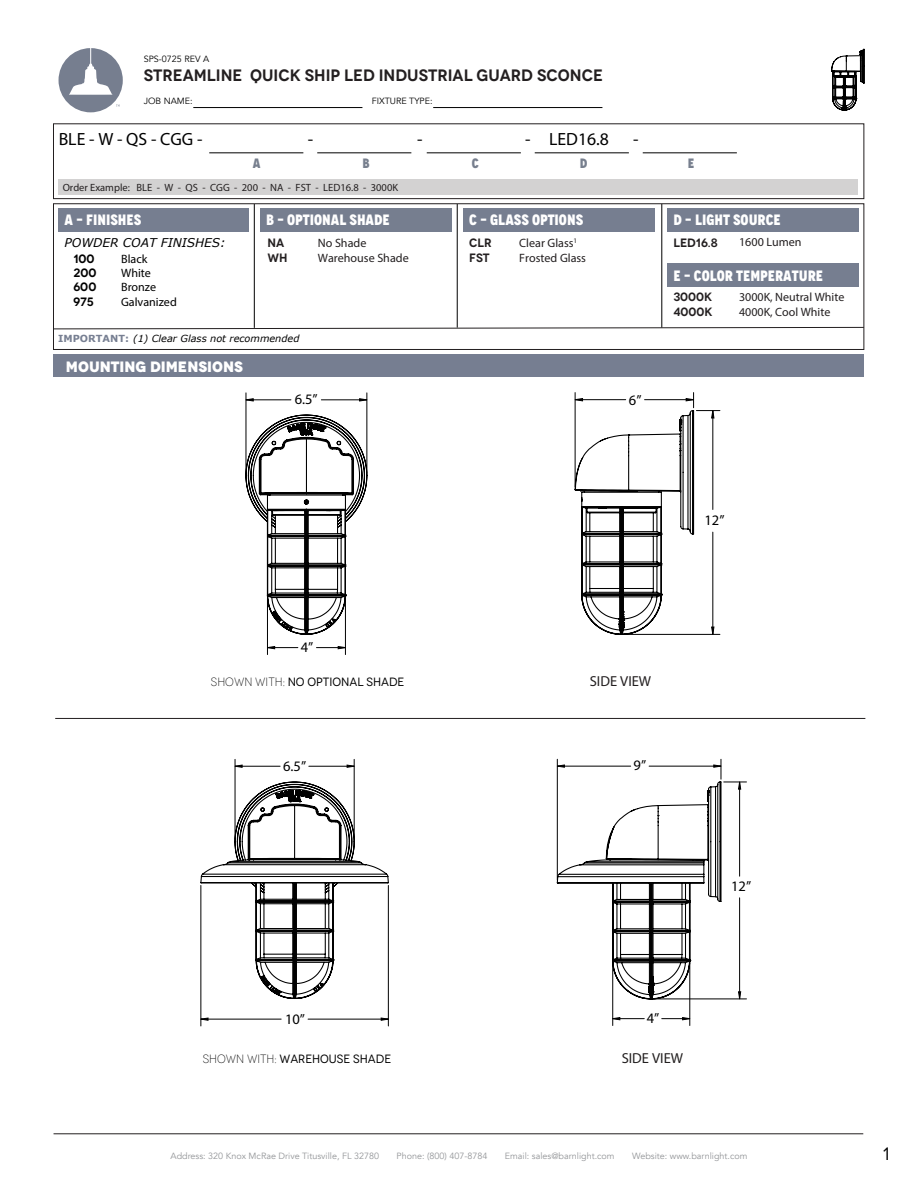
<style>
.page{position:relative;width:918px;height:1188px;background:#fff}
.page>*{position:absolute;margin:0;border:0;box-sizing:border-box;transform-origin:0 0}
.t1{font:18px "Novecento";color:#000}
.t2{font:17.7px "Gisha";color:#010101}
.t3{font:600 16.5px "Novecento";color:#231f20}
.t4{font:800 15px "Novecentocondensed";color:#fff}
.t5{font:800 15px "Novecento";color:#fff}
.t6{font:14.55px "Gisha";color:#010101}
.t7{font:14.55px "Gisha";color:#231f20}
.t8{font:14.55px "Gisha";color:#221f1f}
.t9{font:800 13.5px "Novecentocondensed";color:#777f8e}
.t10{font:12.15px "Gisha";color:#231f20}
.t11{font:12.15px "Gisha";color:#000}
.t12{font:italic 12.15px "Verdana";color:#000}
.t13{font:600 12.15px/14.7px "Novecento";color:#231f20}
.t14{font:600 12.15px "Novecento";color:#000}
.t15{font:12px "Novecento";color:#000}
.t16{font:12px "Gisha";color:#231f20}
.t17{font:600 12px "Novecento";color:#231f20}
.t18{font:10.5px "Gisha";color:#231f20}
.t19{font:italic 9.75px "Verdana";color:#000}
.t20{font:9px "Avenir";color:#939598}
.t21{font:9px "Avenir";color:#000}
.s1{font-weight:700;font-style:normal;color:#777f92}
.s2{font-weight:300}
</style>
<div class="page">
<hr style="left:254px;top:204px;width:1px;height:124px;background:#000">
<hr style="left:662px;top:204px;width:1px;height:124px;background:#000">
<hr style="left:457px;top:204px;width:1px;height:124px;background:#000">
<svg style="left:55px;top:327px;width:807px;height:2px"></svg>
<hr style="left:209px;top:153px;width:94px;height:1px;background:#010101">
<hr style="left:427px;top:153px;width:94px;height:1px;background:#010101">
<hr style="left:317px;top:153px;width:94px;height:1px;background:#010101">
<div style="left:53px;top:204px;width:811px;height:146px;border:1px solid #231f20"></div>
<div style="left:53px;top:124px;width:811px;height:75px;border:1px solid #231f20"></div>
<div style="left:58px;top:179px;width:800px;height:15px;background:#d3d2d2"></div>
<div style="left:58px;top:208px;width:191px;height:23px;background:#767e90"></div>
<div style="left:53px;top:354px;width:811px;height:23px;background:#767e91"></div>
<hr style="left:54px;top:1134px;width:809px;height:1px;background:#231f20">
<hr style="left:535px;top:153px;width:94px;height:1px;background:#010101">
<svg style="left:59px;top:48px;width:64px;height:64px"></svg>
<hr style="left:193px;top:107px;width:169px;height:1px;background:#010101">
<hr style="left:433px;top:107px;width:169px;height:1px;background:#010101">
<div style="left:667px;top:264px;width:192px;height:23px;background:#767e90"></div>
<svg style="left:831px;top:49px;width:33px;height:61px"></svg>
<div style="left:260px;top:208px;width:192px;height:23px;background:#767e8f"></div>
<div style="left:463px;top:208px;width:192px;height:23px;background:#767e90"></div>
<div style="left:667px;top:208px;width:192px;height:23px;background:#767e90"></div>
<hr style="left:643px;top:153px;width:94px;height:1px;background:#010101">
<hr style="left:55px;top:718px;width:810px;height:1px;background:#231f20">
<hr style="left:267px;top:647px;width:31px;height:1px;background:#010101">
<hr style="left:345px;top:598px;width:1px;height:57px;background:#010101">
<hr style="left:267px;top:598px;width:1px;height:57px;background:#010101">
<hr style="left:321px;top:399px;width:46px;height:1px;background:#010101">
<hr style="left:246px;top:399px;width:45px;height:1px;background:#010101">
<hr style="left:366px;top:393px;width:1px;height:80px;background:#010101">
<hr style="left:246px;top:393px;width:1px;height:80px;background:#010101">
<svg style="left:316px;top:646px;width:30px;height:4px"></svg>
<svg style="left:268px;top:646px;width:7px;height:4px"></svg>
<svg style="left:359px;top:398px;width:9px;height:4px"></svg>
<svg style="left:245px;top:398px;width:9px;height:4px"></svg>
<svg style="left:245px;top:414px;width:123px;height:222px"></svg>
<svg style="left:574px;top:393px;width:146px;height:242px"></svg>
<hr style="left:308px;top:1019px;width:80px;height:1px;background:#010101">
<hr style="left:201px;top:1019px;width:80px;height:1px;background:#010101">
<hr style="left:388px;top:885px;width:1px;height:141px;background:#010101">
<hr style="left:200px;top:885px;width:1px;height:141px;background:#010101">
<hr style="left:309px;top:766px;width:45px;height:1px;background:#010101">
<hr style="left:235px;top:766px;width:45px;height:1px;background:#010101">
<hr style="left:354px;top:759px;width:1px;height:80px;background:#010101">
<hr style="left:235px;top:759px;width:1px;height:80px;background:#010101">
<svg style="left:380px;top:1017px;width:9px;height:4px"></svg>
<svg style="left:200px;top:1017px;width:9px;height:4px"></svg>
<svg style="left:346px;top:764px;width:9px;height:4px"></svg>
<svg style="left:234px;top:764px;width:9px;height:4px"></svg>
<svg style="left:200px;top:781px;width:189px;height:219px"></svg>
<hr style="left:613px;top:1018px;width:31px;height:1px;background:#010101">
<hr style="left:689px;top:963px;width:1px;height:63px;background:#010101">
<hr style="left:612px;top:963px;width:1px;height:63px;background:#010101">
<svg style="left:662px;top:1017px;width:29px;height:4px"></svg>
<svg style="left:612px;top:1017px;width:9px;height:4px"></svg>
<svg style="left:556px;top:759px;width:190px;height:245px"></svg>
<p class="t21" style="left:144px;top:54px;width:67px">SPS-0725 REV A</p>
<p class="t21" style="left:144px;top:96px;width:51px">JOB NAME:</p>
<p class="t21" style="left:372px;top:96px;width:62px">FIXTURE TYPE:</p>
<h3 class="t3" style="left:144px;top:65px;width:461px">STREAMLINE QUICK SHIP LED INDUSTRIAL GUARD SCONCE</h3>
<h2 class="t2" style="left:59px;top:129px;width:145px">BLE - W - QS - CGG -</h2>
<h2 class="t2" style="left:308px;top:129px;width:7px">-</h2>
<h2 class="t2" style="left:417px;top:129px;width:7px">-</h2>
<h3 class="t9" style="left:362px;top:155px;width:9px">B</h3>
<h3 class="t9" style="left:472px;top:155px;width:9px">C</h3>
<p class="t18" style="left:63px;top:181px;width:337px">Order Example: BLE - W - QS - CGG - 200 - NA - FST - LED16.8 - 3000K</p>
<h3 class="t4" style="left:65px;top:210px;width:78px">A - FINISHES</h3>
<h2 class="t2" style="left:549px;top:129px;width:61px">LED16.8</h2>
<h2 class="t2" style="left:525px;top:129px;width:7px">-</h2>
<h3 class="t9" style="left:253px;top:155px;width:9px">A</h3>
<h3 class="t9" style="left:580px;top:155px;width:9px">D</h3>
<h3 class="t4" style="left:266px;top:210px;width:125px">b - OPTIONAL SHADE</h3>
<h3 class="t13" style="left:268px;top:236px;width:18px">NA</h3>
<h3 class="t10" style="left:318px;top:235px;width:50px">No Shade</h3>
<h3 class="t13" style="left:268px;top:250px;width:22px">WH</h3>
<h3 class="t10" style="left:318px;top:250px;width:92px">Warehouse Shade</h3>
<h3 class="t4" style="left:469px;top:210px;width:115px">C - GLASS OPTIONS</h3>
<h3 class="t13" style="left:469px;top:235px;width:24px">CLR<br>FST</h3>
<h3 class="t12" style="left:65px;top:234px;width:163px">POWDER COAT FINISHES:</h3>
<h3 class="t14" style="left:73px;top:280px;width:24px">600</h3>
<h3 class="t11" style="left:121px;top:280px;width:37px">Bronze</h3>
<h3 class="t10" style="left:519px;top:235px;width:59px">Clear Glass<sup>1</sup></h3>
<h3 class="t10" style="left:519px;top:250px;width:68px">Frosted Glass</h3>
<h3 class="t14" style="left:73px;top:251px;width:23px">100</h3>
<h3 class="t11" style="left:121px;top:251px;width:28px">Black</h3>
<h3 class="t14" style="left:73px;top:265px;width:24px">200</h3>
<h3 class="t11" style="left:121px;top:265px;width:31px">White</h3>
<h3 class="t14" style="left:73px;top:294px;width:22px">975</h3>
<h3 class="t11" style="left:121px;top:294px;width:57px">Galvanized</h3>
<p class="t19" style="left:58px;top:332px;width:243px"><span class="s1">IMPORTANT:</span> (1) Clear Glass not recommended</p>
<h3 class="t5" style="left:66px;top:357px;width:179px">MOUntING DIMENSIONS</h3>
<h3 class="t6" style="left:295px;top:390px;width:25px">6.5”</h3>
<h2 class="t2" style="left:633px;top:129px;width:7px">-</h2>
<h3 class="t6" style="left:629px;top:391px;width:14px">6”</h3>
<h3 class="t9" style="left:688px;top:155px;width:8px">E</h3>
<h3 class="t4" style="left:673px;top:210px;width:109px">D - LIGHT SOURCE</h3>
<h3 class="t13" style="left:673px;top:236px;width:46px">LED16.8</h3>
<h3 class="t10" style="left:739px;top:235px;width:64px">1600 Lumen</h3>
<h3 class="t4" style="left:673px;top:266px;width:151px">E - COLOR TEMPERATURE</h3>
<h3 class="t17" style="left:673px;top:304px;width:41px">4000K</h3>
<h3 class="t16" style="left:739px;top:304px;width:93px">4000K, Cool White</h3>
<h3 class="t17" style="left:673px;top:289px;width:40px">3000K</h3>
<h3 class="t16" style="left:739px;top:289px;width:107px">3000K, Neutral White</h3>
<h3 class="t6" style="left:704px;top:511px;width:22px">12”</h3>
<h3 class="t6" style="left:301px;top:638px;width:14px">4”</h3>
<h3 class="t15" style="left:211px;top:674px;width:195px"><span class="s2">SHOWN WITH:</span> NO OPTIONAL SHADE</h3>
<h3 class="t7" style="left:590px;top:672px;width:63px">SIDE VIEW</h3>
<h3 class="t6" style="left:283px;top:757px;width:25px">6.5”</h3>
<h3 class="t6" style="left:634px;top:756px;width:14px">9”</h3>
<h3 class="t6" style="left:731px;top:878px;width:22px">12”</h3>
<h3 class="t6" style="left:285px;top:1010px;width:22px">10”</h3>
<h3 class="t6" style="left:647px;top:1009px;width:14px">4”</h3>
<h3 class="t15" style="left:203px;top:1052px;width:190px"><span class="s2">SHOWN WITH:</span> WAREHOUSE SHADE</h3>
<h3 class="t8" style="left:622px;top:1049px;width:63px">SIDE VIEW</h3>
<p class="t20" style="left:171px;top:1151px;width:210px">Address: 320 Knox McRae Drive Titusville, FL 32780</p>
<p class="t20" style="left:397px;top:1151px;width:92px">Phone: (800) 407-8784</p>
<p class="t20" style="left:505px;top:1151px;width:111px">Email: sales@barnlight.com</p>
<p class="t20" style="left:632px;top:1151px;width:117px">Website: www.barnlight.com</p>
<h1 class="t1" style="left:883px;top:1143px;width:8px">1</h1>
</div>
